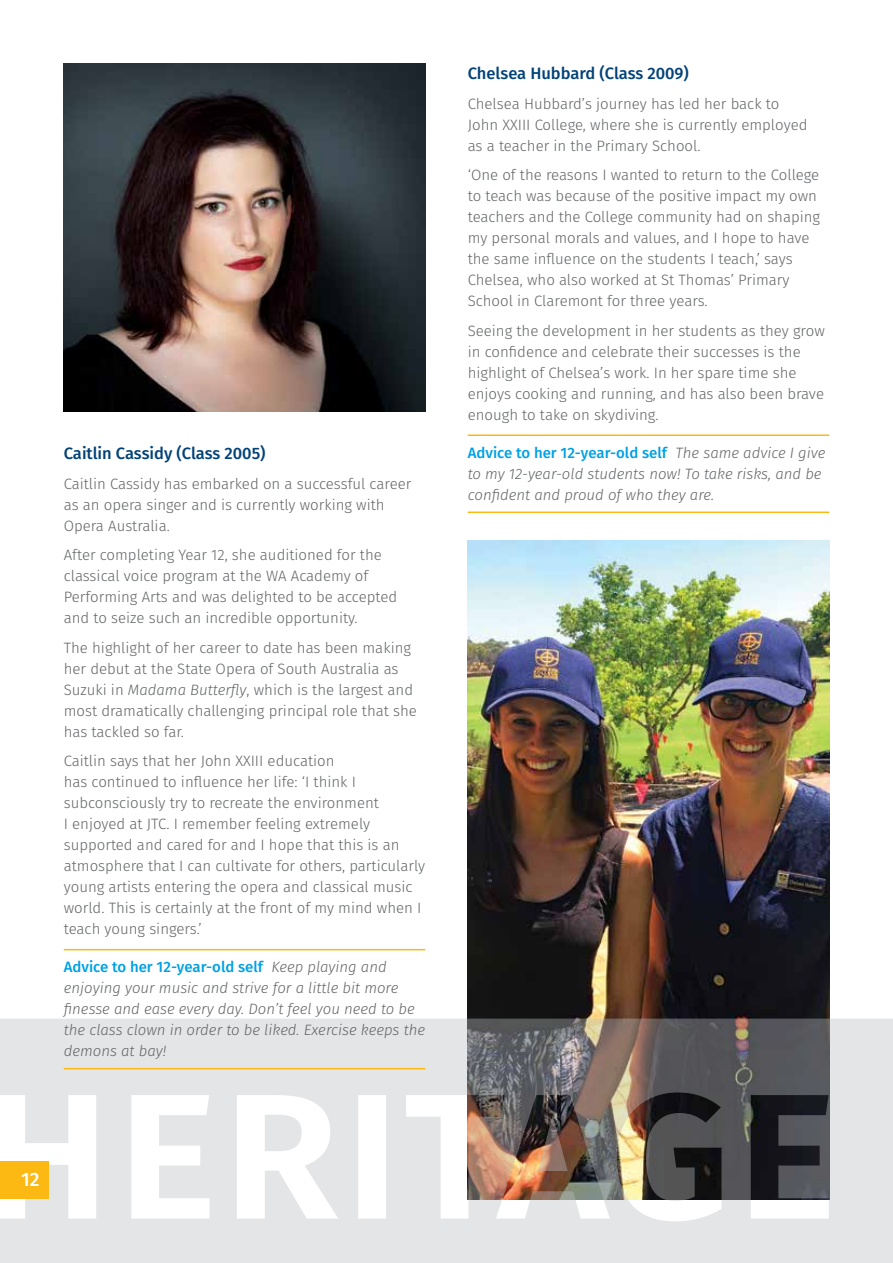
<style>
.page{position:relative;width:893px;height:1263px;background:#fff}
.page>*{position:absolute;margin:0;border:0;box-sizing:border-box;transform-origin:0 0}
.t1{font:500 19.35px "Fira Sans";color:#fff}
.t2{font:500 16.5px "Fira Sans";color:#004278}
.t3{font:300 15px/21px "Fira Sans";color:#636466}
.t4{font:italic 300 15px/21px "Fira Sans";color:#636466}
.s1{font-style:italic}
.s2{font-weight:500;font-style:normal;color:#00a1e4}
</style>
<div class="page">
<hr style="left:468px;top:511px;width:361px;height:2px;background:#fdb913">
<hr style="left:468px;top:434px;width:361px;height:2px;background:#fdb913">
<img style="left:64px;top:64px;width:361px;height:347px">
<img style="left:468px;top:540px;width:361px;height:478px">
<svg style="left:0;top:1018px;width:893px;height:245px;fill:#e4e5e6"></svg>
<hr style="left:64px;top:1068px;width:361px;height:1px;background:#fdb913">
<hr style="left:64px;top:949px;width:361px;height:1px;background:#fdb913">
<div style="left:0;top:1161px;width:49px;height:38px;background:#fdb913"></div>
<p class="t2" style="left:64px;top:440px;width:203px">Caitlin Cassidy (Class 2005)</p>
<p class="t3" style="left:64px;top:473px;width:349px">Caitlin Cassidy has embarked on a successful career as an opera singer and is currently working with<br>Opera Australia.</p>
<p class="t3" style="left:64px;top:544px;width:335px">After completing Year 12, she auditioned for the classical voice program at the WA Academy of Performing Arts and was delighted to be accepted and to seize such an incredible opportunity.</p>
<p class="t3" style="left:64px;top:637px;width:355px">The highlight of her career to date has been making her debut at the State Opera of South Australia as Suzuki in <span class="s1">Madama Butterfly</span>, which is the largest and most dramatically challenging principal role that she has tackled so far.</p>
<p class="t3" style="left:64px;top:750px;width:363px">Caitlin says that her John XXIII education<br>has continued to influence her life: ‘I think I subconsciously try to recreate the environment<br>I enjoyed at JTC. I remember feeling extremely supported and cared for and I hope that this is an atmosphere that I can cultivate for others, particularly young artists entering the opera and classical music world. This is certainly at the front of my mind when I teach young singers.’</p>
<p class="t4" style="left:64px;top:956px;width:363px"><span class="s2">Advice to her 12-year-old self</span> Keep playing and enjoying your music and strive for a little bit more finesse and ease every day. Don’t feel you need to be the class clown in order to be liked. Exercise keeps the demons at bay!</p>
<p class="t2" style="left:468px;top:60px;width:223px">Chelsea Hubbard (Class 2009)</p>
<p class="t3" style="left:468px;top:93px;width:341px">Chelsea Hubbard’s journey has led her back to<br>John XXIII College, where she is currently employed as a teacher in the Primary School.</p>
<p class="t3" style="left:468px;top:164px;width:354px">‘One of the reasons I wanted to return to the College to teach was because of the positive impact my own teachers and the College community had on shaping my personal morals and values, and I hope to have the same influence on the students I teach,’ says Chelsea, who also worked at St Thomas’ Primary School in Claremont for three years.</p>
<p class="t3" style="left:468px;top:320px;width:359px">Seeing the development in her students as they grow in confidence and celebrate their successes is the highlight of Chelsea’s work. In her spare time she enjoys cooking and running, and has also been brave enough to take on skydiving.</p>
<p class="t4" style="left:468px;top:442px;width:359px"><span class="s2">Advice to her 12-year-old self</span> The same advice I give to my 12-year-old students now! To take risks, and be confident and proud of who they are.</p>
<p class="t1" style="left:21px;top:1164px;width:20px">12</p>
</div>
